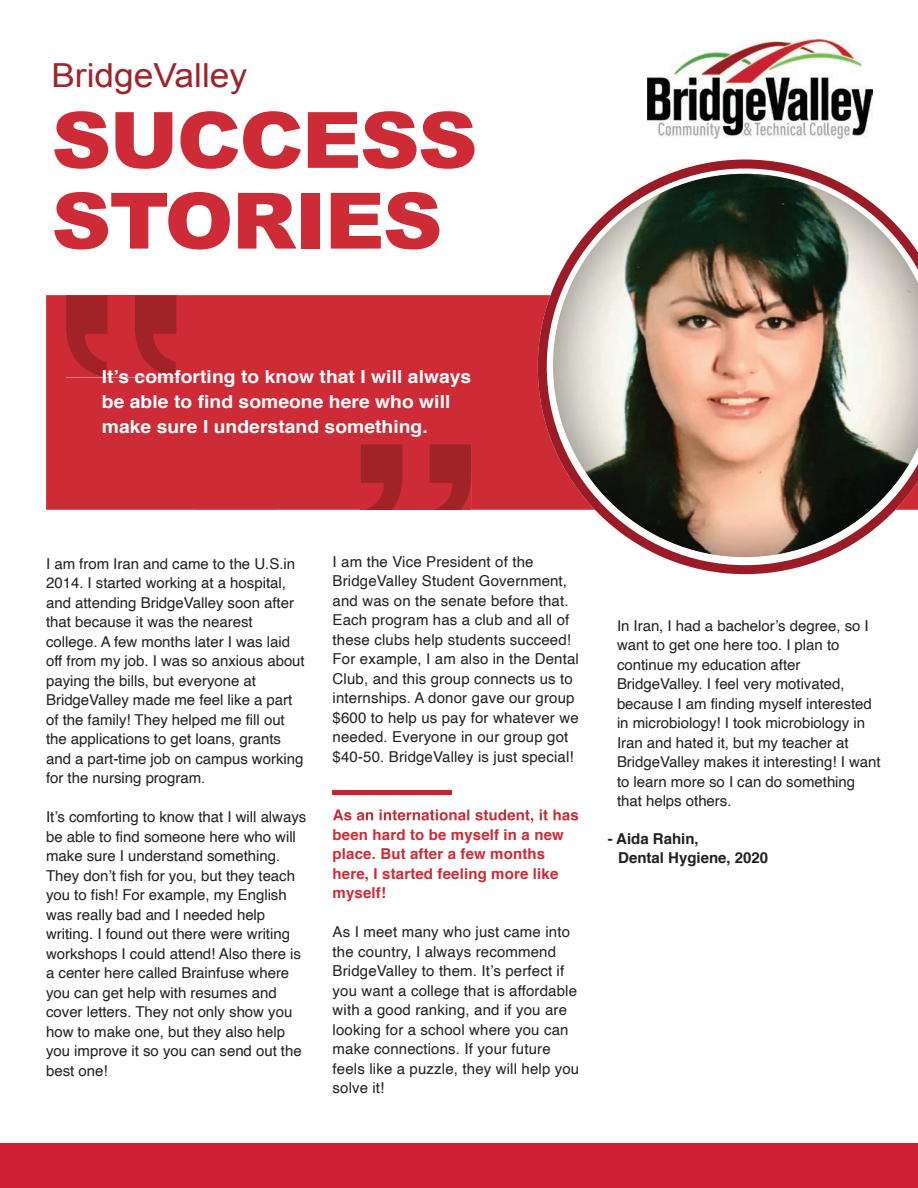
<style>
.page{position:relative;width:918px;height:1188px;background:#fff}
.page>*{position:absolute;margin:0;border:0;box-sizing:border-box;transform-origin:0 0}
.t1{font:900 77.7px/80.7px "Arial";letter-spacing:-.025em;color:#cd2b36;scale:1.07 1}
.t2{font:33.15px "Arial";color:#9d242b;scale:1.07 1}
.t3{font:700 18px/24.8px "Helvetica";color:#fff;scale:1.07 1}
.t4{font:15px/19.5px "Helvetica";color:#231f20}
.t5{font:700 15px/19.5px "Helvetica";letter-spacing:.01em;color:#cd2b36}
.t6{font:700 15px/19.5px "Helvetica";color:#231f20}
</style>
<div class="page">
<div style="left:46px;top:295px;width:492px;height:215px;background:#cd2b36"></div>
<svg style="left:538px;top:159px;width:287px;height:415px"></svg>
<img style="left:552px;top:173px;width:366px;height:385px">
<svg style="left:333px;top:809px;width:245px;height:14px"></svg>
<img style="left:647px;top:40px;width:225px;height:98px">
<div style="left:0;top:1144px;width:918px;height:44px;background:#cc2032"></div>
<hr style="left:333px;top:791px;width:119px;height:4px;background:#cc2032">
<div style="left:66px;top:295px;width:110px;height:82px;background:#cd2b36"></div>
<div style="left:361px;top:441px;width:110px;height:69px;background:#cd2b36"></div>
<h2 class="t2" style="left:51px;top:54px;width:185px">BridgeValley</h2>
<h1 class="t1" style="left:51px;top:97px;width:400px">SUCCESS<br>STORIES</h1>
<p class="t3" style="left:102px;top:365px;width:347px">It’s comforting to know that I will always be able to find someone here who will make sure I understand something.</p>
<p class="t4" style="left:46px;top:554px;width:260px">I am from Iran and came to the U.S.in 2014. I started working at a hospital, and attending BridgeValley soon after that because it was the nearest college. A few months later I was laid off from my job. I was so anxious about paying the bills, but everyone at BridgeValley made me feel like a part of the family! They helped me fill out the applications to get loans, grants and a part-time job on campus working for the nursing program.</p>
<p class="t4" style="left:46px;top:808px;width:262px">It’s comforting to know that I will always be able to find someone here who will make sure I understand something.<br>They don’t fish for you, but they teach you to fish! For example, my English was really bad and I needed help writing. I found out there were writing workshops I could attend! Also there is a center here called Brainfuse where you can get help with resumes and cover letters. They not only show you how to make one, but they also help you improve it so you can send out the best one!</p>
<p class="t4" style="left:333px;top:552px;width:248px">I am the Vice President of the BridgeValley Student Government, and was on the senate before that.<br>Each program has a club and all of these clubs help students succeed!<br>For example, I am also in the Dental Club, and this group connects us to internships. A donor gave our group $600 to help us pay for whatever we needed. Everyone in our group got $40-50. BridgeValley is just special!</p>
<p class="t5" style="left:333px;top:825px;width:233px">been hard to be myself in a new place. But after a few months here, I started feeling more like myself!</p>
<p class="t4" style="left:333px;top:923px;width:248px">As I meet many who just came into the country, I always recommend<br>BridgeValley to them. It’s perfect if you want a college that is affordable with a good ranking, and if you are looking for a school where you can make connections. If your future feels like a puzzle, they will help you solve it!</p>
<p class="t4" style="left:617px;top:616px;width:265px">In Iran, I had a bachelor’s degree, so I want to get one here too. I plan to continue my education after BridgeValley. I feel very motivated, because I am finding myself interested in microbiology! I took microbiology in Iran and hated it, but my teacher at BridgeValley makes it interesting! I want to learn more so I can do something that helps others.</p>
<p class="t6" style="left:618px;top:829px;width:152px;text-indent:-11px">- Aida Rahin,<br>Dental Hygiene, 2020</p>
</div>
